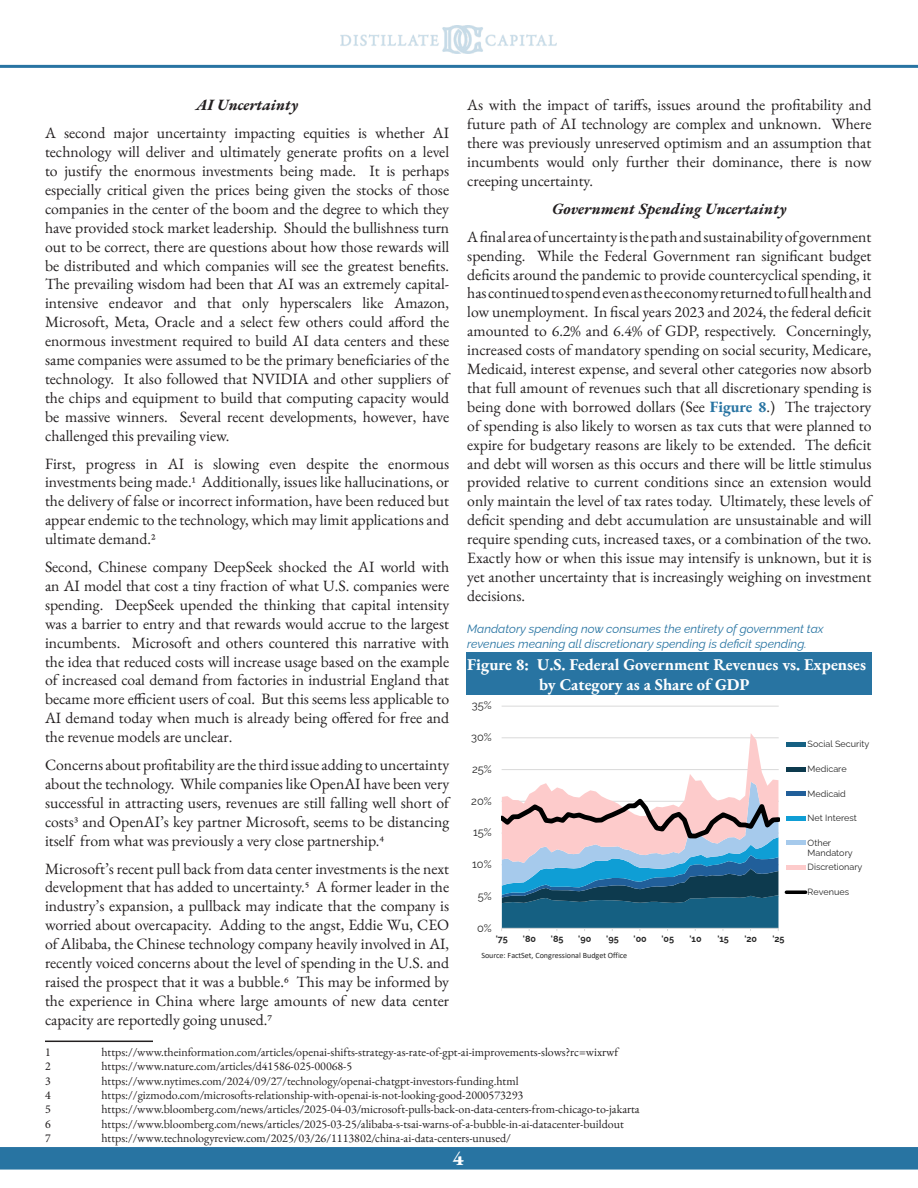
<style>
.page{position:relative;width:918px;height:1188px;background:#fff}
.page>*{position:absolute;margin:0;border:0;box-sizing:border-box;transform-origin:0 0}
.t1{font:700 21px "EB Garamond";color:#fff}
.Chart_Header{font:700 16.5px/19.8px "EB Garamond";color:#fff}
.Body{font:15.75px/18.9px "EB Garamond";color:#231f20;text-align:justify}
.Center_Itallics_Header{font:italic 700 15.75px "EB Garamond";color:#231f20}
.t2{font:12px "EB Garamond";color:#231f20}
.Caption_2{font:italic 12px/14.4px "Raleway";color:#2874a2}
.t3{font:12px "Minion Pro";color:#231f20}
.t4{font:11.1px "Raleway";color:#262626}
.t5{font:9px/10.6px "Raleway";color:#262626}
.t6{font:700 9px "Raleway";color:#262626}
.t7{font:8.1px "Calibri";letter-spacing:-.005em;color:#262626}
.s1{font-weight:700;color:#2874a2}
</style>
<div class="page">
<hr style="left:0;top:65px;width:918px;height:3px;background:#2874a2">
<img style="left:341px;top:26px;width:215px;height:27px">
<hr style="left:45px;top:1041px;width:108px;height:1px;background:#231f20">
<div style="left:466px;top:652px;width:406px;height:43px;background:#2874a2"></div>
<div style="left:0;top:1147px;width:918px;height:23px;background:#2874a2"></div>
<hr style="left:502px;top:706px;width:277px;height:1px;background:#d9d9d9">
<svg style="left:501px;top:733px;width:278px;height:198px"></svg>
<div style="left:786px;top:742px;width:20px;height:5px;background:#156082"></div>
<hr style="left:786px;top:767px;width:20px;height:4px;background:#0d3a4e">
<div style="left:786px;top:791px;width:20px;height:5px;background:#215f9a"></div>
<div style="left:786px;top:816px;width:20px;height:5px;background:#0f9ed5"></div>
<hr style="left:786px;top:841px;width:20px;height:4px;background:#a6caec">
<div style="left:786px;top:865px;width:20px;height:5px;background:#fdcbcb"></div>
<hr style="left:786px;top:891px;width:20px;height:3px;background:#000">
<p class="Body" style="left:467px;top:96px;width:406px">As with the impact of tariffs, issues around the profitability and future path of AI technology are complex and unknown. Where there was previously unreserved optimism and an assumption that incumbents would only further their dominance, there is now creeping uncertainty.</p>
<p class="Center_Itallics_Header" style="left:552px;top:198px;width:236px">Government Spending Uncertainty</p>
<p class="Body" style="left:467px;top:227px;width:406px">A final area of uncertainty is the path and sustainability of government spending. While the Federal Government ran significant budget deficits around the pandemic to provide countercyclical spending, it has continued to spend even as the economy returned to full health and low unemployment. In fiscal years 2023 and 2024, the federal deficit amounted to 6.2% and 6.4% of GDP, respectively. Concerningly, increased costs of mandatory spending on social security, Medicare, Medicaid, interest expense, and several other categories now absorb that full amount of revenues such that all discretionary spending is being done with borrowed dollars (See <span class="s1">Figure 8</span>.) The trajectory of spending is also likely to worsen as tax cuts that were planned to expire for budgetary reasons are likely to be extended. The deficit and debt will worsen as this occurs and there will be little stimulus provided relative to current conditions since an extension would only maintain the level of tax rates today. Ultimately, these levels of deficit spending and debt accumulation are unsustainable and will require spending cuts, increased taxes, or a combination of the two.<br>Exactly how or when this issue may intensify is unknown, but it is yet another uncertainty that is increasingly weighing on investment decisions.</p>
<p class="Caption_2" style="left:467px;top:621px;width:358px">Mandatory spending now consumes the entirety of government tax revenues meaning all discretionary spending is deficit spending.</p>
<p class="Chart_Header" style="left:539px;top:655px;width:328px;text-indent:-72px">Figure 8: U.S. Federal Government Revenues vs. Expenses by Category as a Share of GDP</p>
<p class="Center_Itallics_Header" style="left:196px;top:94px;width:104px">AI Uncertainty</p>
<p class="Body" style="left:45px;top:124px;width:406px">A second major uncertainty impacting equities is whether AI technology will deliver and ultimately generate profits on a level to justify the enormous investments being made. It is perhaps especially critical given the prices being given the stocks of those companies in the center of the boom and the degree to which they have provided stock market leadership. Should the bullishness turn out to be correct, there are questions about how those rewards will be distributed and which companies will see the greatest benefits.<br>The prevailing wisdom had been that AI was an extremely capital&shy;intensive endeavor and that only hyperscalers like Amazon, Microsoft, Meta, Oracle and a select few others could afford the enormous investment required to build AI data centers and these same companies were assumed to be the primary beneficiaries of the technology. It also followed that NVIDIA and other suppliers of the chips and equipment to build that computing capacity would be massive winners. Several recent developments, however, have challenged this prevailing view.</p>
<p class="Body" style="left:45px;top:454px;width:406px">First, progress in AI is slowing even despite the enormous investments being made.1 Additionally, issues like hallucinations, or the delivery of false or incorrect information, have been reduced but appear endemic to the technology, which may limit applications and ultimate demand.2</p>
<p class="Body" style="left:45px;top:557px;width:406px">Second, Chinese company DeepSeek shocked the AI world with an AI model that cost a tiny fraction of what U.S. companies were spending. DeepSeek upended the thinking that capital intensity was a barrier to entry and that rewards would accrue to the largest incumbents. Microsoft and others countered this narrative with the idea that reduced costs will increase usage based on the example of increased coal demand from factories in industrial England that became more efficient users of coal. But this seems less applicable to AI demand today when much is already being offered for free and the revenue models are unclear.</p>
<p class="Body" style="left:45px;top:755px;width:406px">Concerns about profitability are the third issue adding to uncertainty about the technology. While companies like OpenAI have been very successful in attracting users, revenues are still falling well short of costs3 and OpenAI’s key partner Microsoft, seems to be distancing itself from what was previously a very close partnership.4</p>
<p class="Body" style="left:45px;top:859px;width:406px">Microsoft’s recent pull back from data center investments is the next development that has added to uncertainty.5 A former leader in the industry’s expansion, a pullback may indicate that the company is worried about overcapacity. Adding to the angst, Eddie Wu, CEO of Alibaba, the Chinese technology company heavily involved in AI, recently voiced concerns about the level of spending in the U.S. and raised the prospect that it was a bubble.6 This may be informed by the experience in China where large amounts of new data center capacity are reportedly going unused.7</p>
<p class="t3" style="left:45px;top:1044px;width:7px">1</p>
<p class="t2" style="left:101px;top:1044px;width:518px">https://www.theinformation.com/articles/openai-shifts-strategy-as-rate-of-gpt-ai-improvements-slows?rc=wixrwf</p>
<p class="t3" style="left:45px;top:1058px;width:7px">2</p>
<p class="t2" style="left:101px;top:1058px;width:252px">https://www.nature.com/articles/d41586-025-00068-5</p>
<p class="t3" style="left:45px;top:1073px;width:7px">3</p>
<p class="t2" style="left:101px;top:1073px;width:419px">https://www.nytimes.com/2024/09/27/technology/openai-chatgpt-investors-funding.html</p>
<p class="t3" style="left:45px;top:1087px;width:7px">4</p>
<p class="t2" style="left:101px;top:1087px;width:423px">https://gizmodo.com/microsofts-relationship-with-openai-is-not-looking-good-2000573293</p>
<p class="t3" style="left:45px;top:1101px;width:7px">5</p>
<p class="t2" style="left:101px;top:1101px;width:540px">https://www.bloomberg.com/news/articles/2025-04-03/microsoft-pulls-back-on-data-centers-from-chicago-to-jakarta</p>
<p class="t3" style="left:45px;top:1116px;width:7px">6</p>
<p class="t2" style="left:101px;top:1116px;width:524px">https://www.bloomberg.com/news/articles/2025-03-25/alibaba-s-tsai-warns-of-a-bubble-in-ai-datacenter-buildout</p>
<p class="t3" style="left:45px;top:1130px;width:7px">7</p>
<p class="t2" style="left:101px;top:1130px;width:411px">https://www.technologyreview.com/2025/03/26/1113802/china-ai-data-centers-unused/</p>
<p class="t4" style="left:472px;top:697px;width:21px">35%</p>
<p class="t4" style="left:471px;top:729px;width:22px">30%</p>
<p class="t5" style="left:808px;top:738px;width:63px">Social Security</p>
<p class="t5" style="left:808px;top:762px;width:41px">Medicare</p>
<p class="t5" style="left:808px;top:787px;width:40px">Medicaid</p>
<p class="t5" style="left:808px;top:812px;width:51px">Net Interest</p>
<p class="t5" style="left:808px;top:836px;width:47px">Other<br>Mandatory</p>
<p class="t5" style="left:808px;top:861px;width:56px">Discretionary</p>
<p class="t5" style="left:808px;top:886px;width:43px">Revenues</p>
<p class="t4" style="left:472px;top:760px;width:21px">25%</p>
<p class="t4" style="left:471px;top:792px;width:22px">20%</p>
<p class="t4" style="left:473px;top:824px;width:20px">15%</p>
<p class="t4" style="left:472px;top:856px;width:21px">10%</p>
<p class="t4" style="left:478px;top:887px;width:15px">5%</p>
<p class="t4" style="left:477px;top:919px;width:16px">0%</p>
<p class="t6" style="left:496px;top:932px;width:14px">'75</p>
<p class="t6" style="left:523px;top:932px;width:15px">'80</p>
<p class="t6" style="left:551px;top:932px;width:14px">'85</p>
<p class="t6" style="left:578px;top:932px;width:15px">'90</p>
<p class="t6" style="left:606px;top:932px;width:14px">'95</p>
<p class="t6" style="left:634px;top:932px;width:15px">'00</p>
<p class="t6" style="left:661px;top:932px;width:14px">'05</p>
<p class="t6" style="left:689px;top:932px;width:14px">'10</p>
<p class="t6" style="left:717px;top:932px;width:13px">'15</p>
<p class="t6" style="left:744px;top:932px;width:14px">'20</p>
<p class="t6" style="left:772px;top:932px;width:14px">'25</p>
<p class="t7" style="left:481px;top:950px;width:147px">Source: FactSet, Congressional Budget Office</p>
<p class="t1" style="left:452px;top:1143px;width:13px">4</p>
</div>
